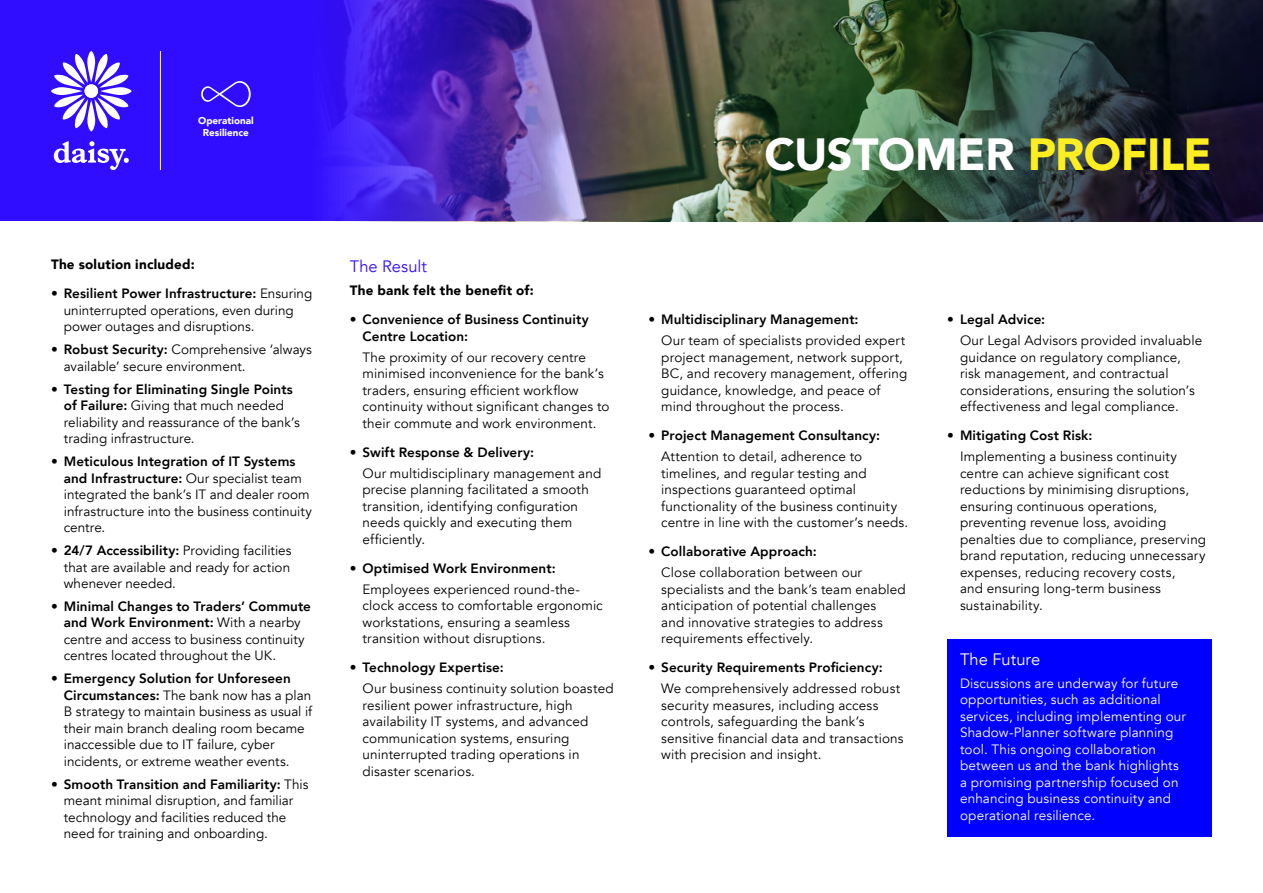
<style>
.page{position:relative;width:1263px;height:893px;background:#fff}
.page>*{position:absolute;margin:0;border:0;box-sizing:border-box;transform-origin:0 0}
.t1{font:900 45px "Avenir";letter-spacing:-.01em;color:#fff}
.t2{font:16.5px "Avenir";color:#310dff}
.t3{font:16.5px "Avenir";color:#fff}
.t4{font:13.5px/16.5px "Avenir";letter-spacing:.01em;color:#000}
.t5{font:13.5px/16.5px "Avenir";letter-spacing:.01em;color:#fff}
.t6{font:800 13.5px/16.5px "Avenir";letter-spacing:.005em;color:#000}
.t7{font:900 13.5px "Avenir";letter-spacing:.015em;color:#000}
.t8{font:900 9.9px/11.9px "Avenir";color:#fff;text-align:center}
.s1{font-weight:800}
.s2{font-weight:400}
.s3{color:#fcee21}
</style>
<div class="page">
<div style="left:0;top:0;width:1263px;height:221px;background:#310dff"></div>
<img style="left:328px;top:0;width:935px;height:221px">
<svg style="left:54px;top:141px;width:75px;height:29px"></svg>
<svg style="left:51px;top:51px;width:81px;height:80px"></svg>
<div style="left:947px;top:640px;width:265px;height:43px;background:#00f"></div>
<div style="left:947px;top:665px;width:265px;height:172px;background:#00f"></div>
<svg style="left:201px;top:81px;width:50px;height:26px"></svg>
<hr style="left:160px;top:51px;width:1px;height:119px;background:#fff">
<p class="t8" style="left:198px;top:114px;width:57px">Operational<br>Resilience</p>
<p class="t7" style="left:51px;top:253px;width:145px">The solution included:</p>
<p class="t4" style="left:64px;top:286px;width:250px;text-indent:-13px">• <span class="s1">Resilient Power Infrastructure:</span> Ensuring uninterrupted operations, even during power outages and disruptions.</p>
<p class="t4" style="left:64px;top:342px;width:250px;text-indent:-13px">• <span class="s1">Robust Security:</span> Comprehensive ‘always available’ secure environment.</p>
<p class="t4" style="left:64px;top:381px;width:238px;text-indent:-13px">• <span class="s1">Testing for Eliminating Single Points of Failure:</span> Giving that much needed reliability and reassurance of the bank’s trading infrastructure.</p>
<p class="t4" style="left:64px;top:453px;width:250px;text-indent:-13px">• <span class="s1">Meticulous Integration of IT Systems and Infrastructure:</span> Our specialist team integrated the bank’s IT and dealer room infrastructure into the business continuity centre.</p>
<p class="t4" style="left:64px;top:542px;width:229px;text-align:justify;text-indent:-13px">• <span class="s1">24/7 Accessibility:</span> Providing facilities that are available and ready for action whenever needed.</p>
<p class="t4" style="left:64px;top:598px;width:249px;text-indent:-13px">• <span class="s1">Minimal Changes to Traders’ Commute and Work Environment:</span> With a nearby centre and access to business continuity centres located throughout the UK.</p>
<p class="t4" style="left:64px;top:671px;width:250px;text-indent:-13px">• <span class="s1">Emergency Solution for Unforeseen Circumstances:</span> The bank now has a plan B strategy to maintain business as usual if their main branch dealing room became inaccessible due to IT failure, cyber incidents, or extreme weather events.</p>
<p class="t4" style="left:64px;top:776px;width:246px;text-indent:-13px">• <span class="s1">Smooth Transition and Familiarity:</span> This meant minimal disruption, and familiar technology and facilities reduced the need for training and onboarding.</p>
<p class="t2" style="left:350px;top:257px;width:79px">The Result</p>
<p class="t7" style="left:350px;top:279px;width:186px">The bank felt the benefit of:</p>
<p class="t6" style="left:362px;top:311px;width:228px;text-indent:-13px"><span class="s2">•</span> Convenience of Business Continuity<br>Centre Location:</p>
<p class="t4" style="left:362px;top:349px;width:249px">The proximity of our recovery centre minimised inconvenience for the bank’s traders, ensuring efficient workflow continuity without significant changes to their commute and work environment.</p>
<p class="t4" style="left:362px;top:442px;width:240px;line-height:20.7px;text-indent:-13px">• <span class="s1">Swift Response &amp; Delivery:<br></span>Our multidisciplinary management and</p>
<p class="t4" style="left:362px;top:481px;width:228px">precise planning facilitated a smooth transition, identifying configuration needs quickly and executing them efficiently.</p>
<p class="t4" style="left:362px;top:558px;width:219px;line-height:20.7px;text-indent:-13px">• <span class="s1">Optimised Work Environment:<br></span>Employees experienced round-the-</p>
<p class="t4" style="left:362px;top:597px;width:242px">clock access to comfortable ergonomic workstations, ensuring a seamless transition without disruptions.</p>
<p class="t4" style="left:362px;top:658px;width:253px;line-height:20.7px;text-indent:-13px">• <span class="s1">Technology Expertise:<br></span>Our business continuity solution boasted</p>
<p class="t4" style="left:362px;top:697px;width:227px">resilient power infrastructure, high availability IT systems, and advanced communication systems, ensuring uninterrupted trading operations in disaster scenarios.</p>
<h1 class="t1" style="left:764px;top:116px;width:449px">CUSTOMER <span class="s3">PROFILE</span></h1>
<p class="t4" style="left:661px;top:310px;width:245px;line-height:20.7px;text-indent:-13px">• <span class="s1">Multidisciplinary Management:<br></span>Our team of specialists provided expert</p>
<p class="t4" style="left:661px;top:349px;width:248px">project management, network support, BC, and recovery management, offering guidance, knowledge, and peace of mind throughout the process.</p>
<p class="t4" style="left:648px;top:426px;width:233px;line-height:20.7px;text-align:center">• <span class="s1">Project Management Consultancy:<br></span>Attention to detail, adherence to</p>
<p class="t4" style="left:661px;top:465px;width:249px">timelines, and regular testing and inspections guaranteed optimal functionality of the business continuity centre in line with the customer’s needs.</p>
<p class="t4" style="left:661px;top:542px;width:202px;line-height:20.7px;text-indent:-13px">• <span class="s1">Collaborative Approach:<br></span>Close collaboration between our</p>
<p class="t4" style="left:661px;top:581px;width:246px">specialists and the bank’s team enabled anticipation of potential challenges<br>and innovative strategies to address requirements effectively.</p>
<p class="t4" style="left:661px;top:657px;width:241px;line-height:20.7px;text-indent:-13px">• <span class="s1">Security Requirements Proficiency:<br></span>We comprehensively addressed robust</p>
<p class="t4" style="left:661px;top:697px;width:244px">security measures, including access controls, safeguarding the bank’s sensitive financial data and transactions with precision and insight.</p>
<p class="t4" style="left:960px;top:310px;width:244px;line-height:20.7px;text-indent:-13px">• <span class="s1">Legal Advice:<br></span>Our Legal Advisors provided invaluable</p>
<p class="t4" style="left:960px;top:349px;width:236px">guidance on regulatory compliance, risk management, and contractual considerations, ensuring the solution’s effectiveness and legal compliance.</p>
<p class="t4" style="left:960px;top:426px;width:219px;line-height:20.7px;text-indent:-13px">• <span class="s1">Mitigating Cost Risk:<br></span>Implementing a business continuity</p>
<p class="t4" style="left:960px;top:465px;width:248px">centre can achieve significant cost reductions by minimising disruptions, ensuring continuous operations, preventing revenue loss, avoiding penalties due to compliance, preserving brand reputation, reducing unnecessary expenses, reducing recovery costs,<br>and ensuring long-term business sustainability.</p>
<p class="t3" style="left:960px;top:649px;width:82px">The Future</p>
<p class="t5" style="left:960px;top:675px;width:227px">Discussions are underway for future opportunities, such as additional services, including implementing our Shadow-Planner software planning tool. This ongoing collaboration between us and the bank highlights a promising partnership focused on enhancing business continuity and operational resilience.</p>
</div>
